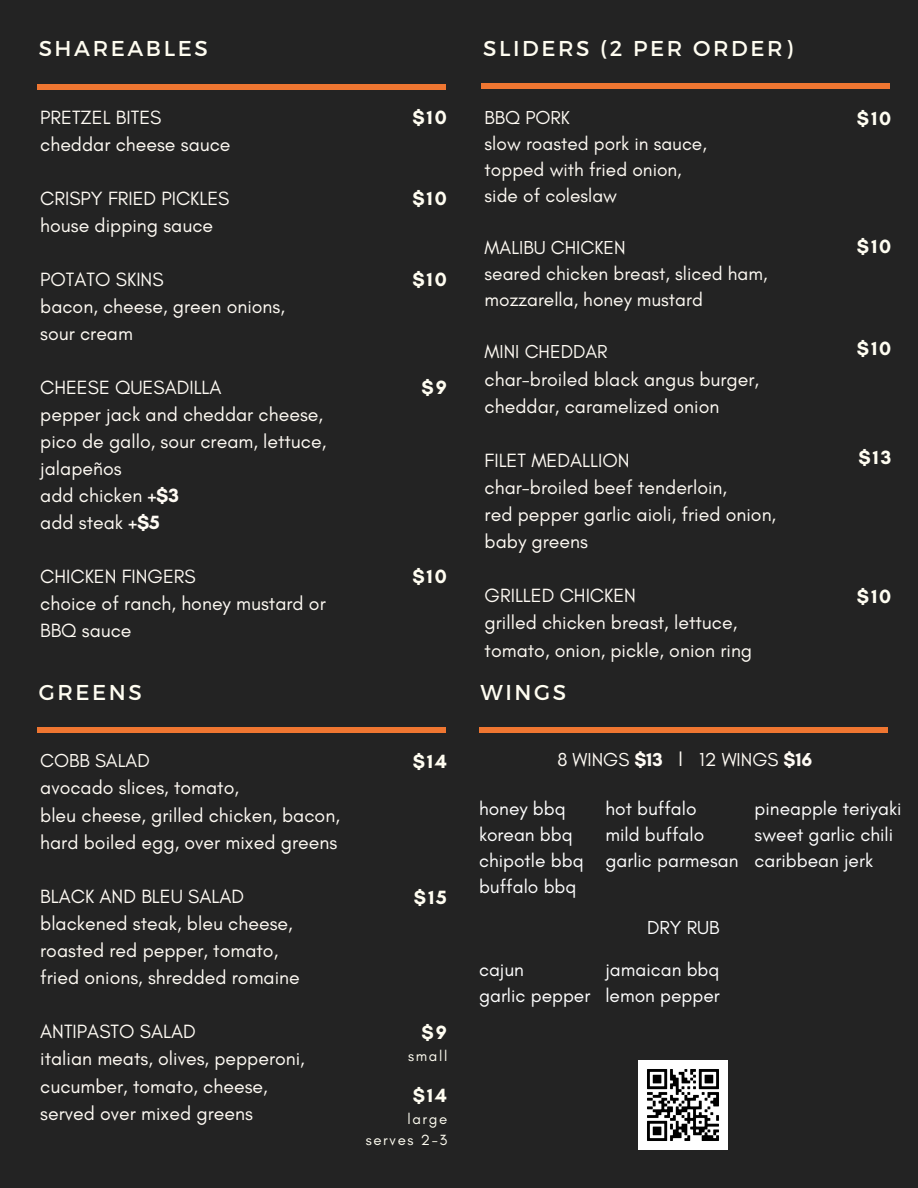
<style>
.page{position:relative;width:918px;height:1188px;background:#232323}
.page>*{position:absolute;margin:0;border:0;box-sizing:border-box;transform-origin:0 0}
.t1{font:21.45px "Montserrat";letter-spacing:.12em;color:#fffdf1}
.t2{font:19.5px/27.2px "Glacial Indifference";color:#fffbf4}
.t3{font:700 19.5px "Glacial Indifference";letter-spacing:.11em;color:#fffdf1}
.t4{font:19.2px "Glacial Indifference";color:#fff}
.t5{font:19.2px "Glacial Indifference";color:#fffbf4}
.t6{font:19.05px/26.1px "Glacial Indifference";color:#fffbf4}
.t7{font:15px "Glacial Indifference";letter-spacing:.11em;color:#fffdf1}
.s1{font-weight:700}
</style>
<div class="page">
<hr style="left:37px;top:85px;width:408px;height:4px;background:#ef7631">
<hr style="left:37px;top:728px;width:408px;height:4px;background:#ef7631">
<hr style="left:482px;top:84px;width:408px;height:4px;background:#ef7631">
<hr style="left:479px;top:728px;width:408px;height:4px;background:#ef7631">
<img style="left:639px;top:1060px;width:89px;height:89px">
<p class="t1" style="left:39px;top:35px;width:171px">SHAREABLES</p>
<p class="t2" style="left:40px;top:104px;width:123px">PRETZEL BITES</p>
<p class="t2" style="left:40px;top:131px;width:192px">cheddar cheese sauce</p>
<p class="t2" style="left:40px;top:185px;width:191px">CRISPY FRIED PICKLES</p>
<p class="t2" style="left:40px;top:212px;width:174px">house dipping sauce</p>
<p class="t2" style="left:40px;top:266px;width:125px">POTATO SKINS</p>
<p class="t2" style="left:40px;top:293px;width:246px">bacon, cheese, green onions,</p>
<p class="t2" style="left:40px;top:320px;width:94px">sour cream</p>
<p class="t2" style="left:40px;top:374px;width:183px">CHEESE QUESADILLA</p>
<p class="t2" style="left:40px;top:401px;width:288px">pepper jack and cheddar cheese, pico de gallo, sour cream, lettuce, jalapeños</p>
<p class="t2" style="left:40px;top:482px;width:140px">add chicken <span class="s1">+$3</span></p>
<p class="t2" style="left:40px;top:509px;width:121px">add steak <span class="s1">+$5</span></p>
<p class="t2" style="left:40px;top:563px;width:157px">CHICKEN FINGERS</p>
<p class="t2" style="left:40px;top:590px;width:287px">choice of ranch, honey mustard or<br>BBQ sauce</p>
<p class="t1" style="left:39px;top:679px;width:105px">GREENS</p>
<p class="t6" style="left:40px;top:748px;width:111px">COBB SALAD</p>
<p class="t2" style="left:40px;top:774px;width:200px">avocado slices, tomato,</p>
<p class="t2" style="left:40px;top:801px;width:301px">bleu cheese, grilled chicken, bacon,</p>
<p class="t2" style="left:40px;top:828px;width:298px">hard boiled egg, over mixed greens</p>
<p class="t2" style="left:40px;top:882px;width:205px">BLACK AND BLEU SALAD</p>
<p class="t2" style="left:40px;top:910px;width:254px">blackened steak, bleu cheese, roasted red pepper, tomato,</p>
<p class="t2" style="left:40px;top:964px;width:261px">fried onions, shredded romaine</p>
<p class="t2" style="left:40px;top:1018px;width:157px">ANTIPASTO SALAD</p>
<p class="t2" style="left:40px;top:1045px;width:266px">italian meats, olives, pepperoni, cucumber, tomato, cheese,</p>
<p class="t2" style="left:40px;top:1099px;width:214px">served over mixed greens</p>
<p class="t3" style="left:412px;top:106px;width:36px">$10</p>
<p class="t3" style="left:412px;top:187px;width:36px">$10</p>
<p class="t3" style="left:412px;top:268px;width:36px">$10</p>
<p class="t3" style="left:421px;top:376px;width:27px">$9</p>
<p class="t3" style="left:412px;top:565px;width:36px">$10</p>
<p class="t3" style="left:413px;top:750px;width:36px">$14</p>
<p class="t3" style="left:414px;top:885px;width:35px">$15</p>
<p class="t3" style="left:421px;top:1021px;width:27px">$9</p>
<p class="t7" style="left:408px;top:1047px;width:41px">small</p>
<p class="t3" style="left:413px;top:1084px;width:36px">$14</p>
<p class="t7" style="left:407px;top:1110px;width:42px">large</p>
<p class="t7" style="left:366px;top:1130px;width:83px">serves 2-3</p>
<p class="t1" style="left:483px;top:35px;width:311px">SLIDERS (2 PER ORDER)</p>
<p class="t6" style="left:485px;top:104px;width:87px">BBQ PORK</p>
<p class="t6" style="left:485px;top:130px;width:224px">slow roasted pork in sauce,</p>
<p class="t6" style="left:485px;top:156px;width:199px">topped with fried onion,</p>
<p class="t6" style="left:485px;top:182px;width:134px">side of coleslaw</p>
<p class="t6" style="left:485px;top:234px;width:142px">MALIBU CHICKEN</p>
<p class="t6" style="left:485px;top:260px;width:284px">seared chicken breast, sliced ham, mozzarella, honey mustard</p>
<p class="t6" style="left:485px;top:339px;width:125px">MINI CHEDDAR</p>
<p class="t2" style="left:485px;top:365px;width:276px">char-broiled black angus burger, cheddar, caramelized onion</p>
<p class="t2" style="left:485px;top:446px;width:147px">FILET MEDALLION</p>
<p class="t2" style="left:485px;top:474px;width:244px">char-broiled beef tenderloin,</p>
<p class="t2" style="left:485px;top:501px;width:293px">red pepper garlic aioli, fried onion,</p>
<p class="t2" style="left:485px;top:528px;width:105px">baby greens</p>
<p class="t2" style="left:485px;top:582px;width:153px">GRILLED CHICKEN</p>
<p class="t2" style="left:485px;top:609px;width:269px">grilled chicken breast, lettuce, tomato, onion, pickle, onion ring</p>
<p class="t1" style="left:481px;top:679px;width:87px">WINGS</p>
<p class="t3" style="left:857px;top:106px;width:36px">$10</p>
<p class="t3" style="left:857px;top:234px;width:36px">$10</p>
<p class="t3" style="left:857px;top:337px;width:36px">$10</p>
<p class="t3" style="left:858px;top:446px;width:34px">$13</p>
<p class="t3" style="left:857px;top:584px;width:36px">$10</p>
<p class="t5" style="left:557px;top:748px;width:107px">8 WINGS <span class="s1">$13</span></p>
<p class="t5" style="left:699px;top:748px;width:114px">12 WINGS <span class="s1">$16</span></p>
<p class="t4" style="left:479px;top:797px;width:88px">honey bbq</p>
<p class="t4" style="left:479px;top:823px;width:95px">korean bbq</p>
<p class="t4" style="left:479px;top:849px;width:106px">chipotle bbq</p>
<p class="t4" style="left:479px;top:875px;width:99px">buffalo bbq</p>
<p class="t4" style="left:605px;top:797px;width:93px">hot buffalo</p>
<p class="t4" style="left:605px;top:823px;width:100px">mild buffalo</p>
<p class="t4" style="left:605px;top:849px;width:135px">garlic parmesan</p>
<p class="t4" style="left:755px;top:797px;width:148px">pineapple teriyaki</p>
<p class="t4" style="left:755px;top:823px;width:140px">sweet garlic chili</p>
<p class="t4" style="left:755px;top:849px;width:120px">caribbean jerk</p>
<p class="t4" style="left:479px;top:957px;width:46px">cajun</p>
<p class="t4" style="left:479px;top:983px;width:113px">garlic pepper</p>
<p class="t4" style="left:647px;top:916px;width:74px">DRY RUB</p>
<p class="t4" style="left:605px;top:957px;width:116px">jamaican bbq</p>
<p class="t4" style="left:605px;top:983px;width:116px">lemon pepper</p>
</div>
